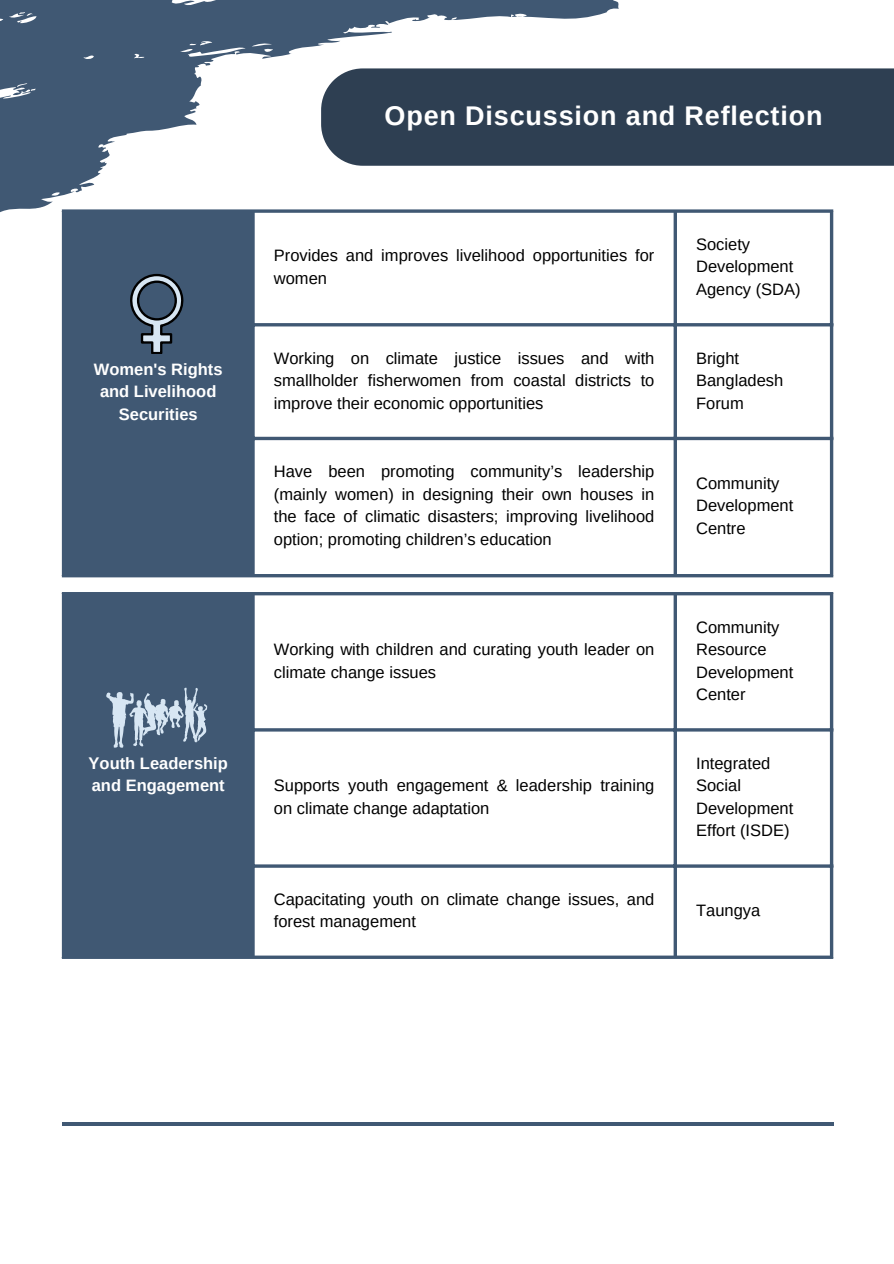
<style>
.page{position:relative;width:894px;height:1264px;background:#fff}
.page>*{position:absolute;margin:0;border:0;box-sizing:border-box;transform-origin:0 0}
.t1{font:700 27px "Arimo";letter-spacing:.03em;color:#fff}
.t2{font:16.5px/22.5px "Arimo";color:#000}
.t3{font:700 16.5px/22.5px "Arimo";color:#fff;text-align:center}
</style>
<div class="page">
<svg style="left:0;top:0;width:619px;height:245px"></svg>
<hr style="left:62px;top:1122px;width:770px;height:3px;background:#405873">
<div style="left:321px;top:68px;width:572px;height:98px;background:#2e3f52"></div>
<div style="left:63px;top:211px;width:190px;height:365px;background:#405873"></div>
<hr style="left:62px;top:213px;width:3px;height:361px;background:#405873">
<hr style="left:251px;top:213px;width:3px;height:361px;background:#405873">
<hr style="left:673px;top:213px;width:3px;height:361px;background:#405873">
<svg style="left:829px;top:213px;width:4px;height:361px"></svg>
<svg style="left:62px;top:209px;width:771px;height:4px;background:#5a6f86"></svg>
<hr style="left:251px;top:323px;width:582px;height:3px;background:#405873">
<hr style="left:251px;top:437px;width:582px;height:3px;background:#405873">
<hr style="left:62px;top:574px;width:771px;height:3px;background:#405873">
<svg style="left:130px;top:274px;width:53px;height:80px"></svg>
<div style="left:63px;top:593px;width:190px;height:364px;background:#405873"></div>
<hr style="left:62px;top:595px;width:3px;height:360px;background:#405873">
<hr style="left:251px;top:595px;width:3px;height:360px;background:#405873">
<hr style="left:673px;top:595px;width:3px;height:360px;background:#405873">
<svg style="left:829px;top:595px;width:4px;height:360px"></svg>
<hr style="left:62px;top:592px;width:771px;height:3px;background:#405873">
<hr style="left:251px;top:728px;width:582px;height:3px;background:#405873">
<hr style="left:251px;top:864px;width:582px;height:3px;background:#405873">
<hr style="left:62px;top:955px;width:771px;height:3px;background:#405873">
<svg style="left:106px;top:687px;width:101px;height:60px"></svg>
<p class="t3" style="left:94px;top:358px;width:130px">Women's Rights and Livelihood<br>Securities</p>
<p class="t3" style="left:89px;top:751px;width:141px;text-align:left">Youth Leadership and Engagement</p>
<h1 class="t1" style="left:384px;top:100px;width:439px">Open Discussion and Reflection</h1>
<p class="t2" style="left:274px;top:244px;width:382px">Provides and improves livelihood opportunities for women</p>
<p class="t2" style="left:696px;top:233px;width:106px">Society<br>Development<br>Agency (SDA)</p>
<p class="t2" style="left:274px;top:346px;width:382px;text-align:justify">Working on climate justice issues and with smallholder fisherwomen from coastal districts to improve their economic opportunities</p>
<p class="t2" style="left:696px;top:346px;width:89px">Bright<br>Bangladesh<br>Forum</p>
<p class="t2" style="left:274px;top:460px;width:382px;text-align:justify">Have been promoting community’s leadership (mainly women) in designing their own houses in the face of climatic disasters; improving livelihood option; promoting children’s education</p>
<p class="t2" style="left:696px;top:471px;width:99px">Community<br>Development<br>Centre</p>
<p class="t2" style="left:274px;top:638px;width:382px">Working with children and curating youth leader on climate change issues</p>
<p class="t2" style="left:274px;top:774px;width:382px">Supports youth engagement &amp; leadership training on climate change adaptation</p>
<p class="t2" style="left:696px;top:615px;width:99px">Community<br>Resource<br>Development<br>Center</p>
<p class="t2" style="left:696px;top:751px;width:99px">Integrated<br>Social<br>Development<br>Effort (ISDE)</p>
<p class="t2" style="left:274px;top:888px;width:382px">Capacitating youth on climate change issues, and forest management</p>
<p class="t2" style="left:696px;top:899px;width:66px">Taungya</p>
</div>
